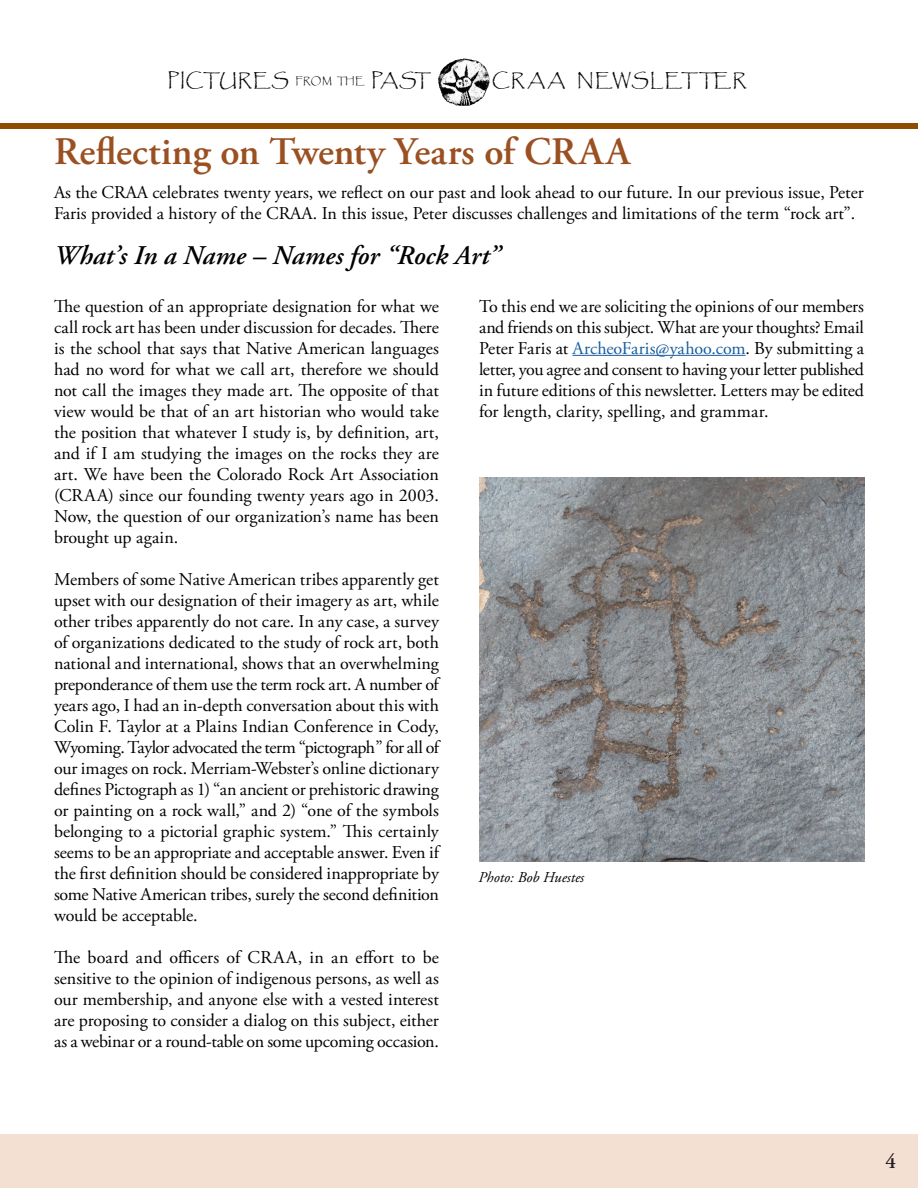
<style>
.page{position:relative;width:918px;height:1188px;background:#fff}
.page>*{position:absolute;margin:0;border:0;box-sizing:border-box;transform-origin:0 0}
.Head1{font:600 39px "Adobe Garamond Pro";color:#9b5022}
.Head1-2{font:italic 600 27px "Adobe Garamond Pro";color:#000}
.t1{font:600 21px "Adobe Garamond Pro";color:#231f20}
.MainText{font:18px/21px "Adobe Garamond Pro";color:#000;text-align:justify}
.Head1-3{font:18px "Papyrus";letter-spacing:.03em;color:#000}
.Head1-4{font:18px "Papyrus";letter-spacing:.055em;color:#000}
.t2{font:italic 15px "Adobe Garamond Pro";color:#040503}
.s1{font-size:9.6px}
.s2{color:#175d9e}
</style>
<div class="page">
<hr style="left:573px;top:355px;width:173px;height:1px;background:#175d9e">
<div style="left:3px;top:1137px;width:912px;height:48px;background:#f3e0d3"></div>
<div style="left:0;top:1134px;width:918px;height:54px;border:6px solid #f3e0d3"></div>
<div style="left:0;top:123px;width:918px;height:6px;background:#904d00"></div>
<img style="left:438px;top:58px;width:52px;height:48px">
<img style="left:480px;top:477px;width:384px;height:385px">
<p class="Head1-3" style="left:168px;top:70px;width:266px">PICTURES <span class="s1">FROM THE</span> PAST</p>
<p class="Head1-4" style="left:492px;top:70px;width:257px">CRAA NEWSLETTER</p>
<p class="Head1" style="left:54px;top:129px;width:578px">Reflecting on Twenty Years of CRAA</p>
<p class="MainText" style="left:54px;top:183px;width:811px">As the CRAA celebrates twenty years, we reflect on our past and look ahead to our future. In our previous issue, Peter<br>Faris provided a history of the CRAA. In this issue, Peter discusses challenges and limitations of the term “rock art”.</p>
<p class="Head1-2" style="left:54px;top:240px;width:448px">What’s In a Name – Names for “Rock Art”</p>
<p class="MainText" style="left:54px;top:296px;width:386px">The question of an appropriate designation for what we call rock art has been under discussion for decades. There is the school that says that Native American languages had no word for what we call art, therefore we should not call the images they made art. The opposite of that view would be that of an art historian who would take the position that whatever I study is, by definition, art, and if I am studying the images on the rocks they are art. We have been the Colorado Rock Art Association (CRAA) since our founding twenty years ago in 2003.<br>Now, the question of our organization’s name has been brought up again.</p>
<p class="MainText" style="left:54px;top:569px;width:387px">Members of some Native American tribes apparently get upset with our designation of their imagery as art, while other tribes apparently do not care. In any case, a survey of organizations dedicated to the study of rock art, both national and international, shows that an overwhelming preponderance of them use the term rock art. A number of years ago, I had an in-depth conversation about this with Colin F. Taylor at a Plains Indian Conference in Cody, Wyoming. Taylor advocated the term “pictograph” for all of our images on rock. Merriam-Webster’s online dictionary defines Pictograph as 1) “an ancient or prehistoric drawing or painting on a rock wall,” and 2) “one of the symbols belonging to a pictorial graphic system.” This certainly seems to be an appropriate and acceptable answer. Even if the first definition should be considered inappropriate by some Native American tribes, surely the second definition would be acceptable.</p>
<p class="MainText" style="left:54px;top:947px;width:387px">The board and officers of CRAA, in an effort to be sensitive to the opinion of indigenous persons, as well as our membership, and anyone else with a vested interest are proposing to consider a dialog on this subject, either as a webinar or a round-table on some upcoming occasion.</p>
<p class="MainText" style="left:479px;top:296px;width:387px">To this end we are soliciting the opinions of our members and friends on this subject. What are your thoughts? Email Peter Faris at <span class="s2">ArcheoFaris@yahoo.com</span>. By submitting a letter, you agree and consent to having your letter published in future editions of this newsletter. Letters may be edited for length, clarity, spelling, and grammar.</p>
<p class="t2" style="left:478px;top:868px;width:107px">Photo: Bob Huestes</p>
<p class="t1" style="left:886px;top:1149px;width:12px">4</p>
</div>
